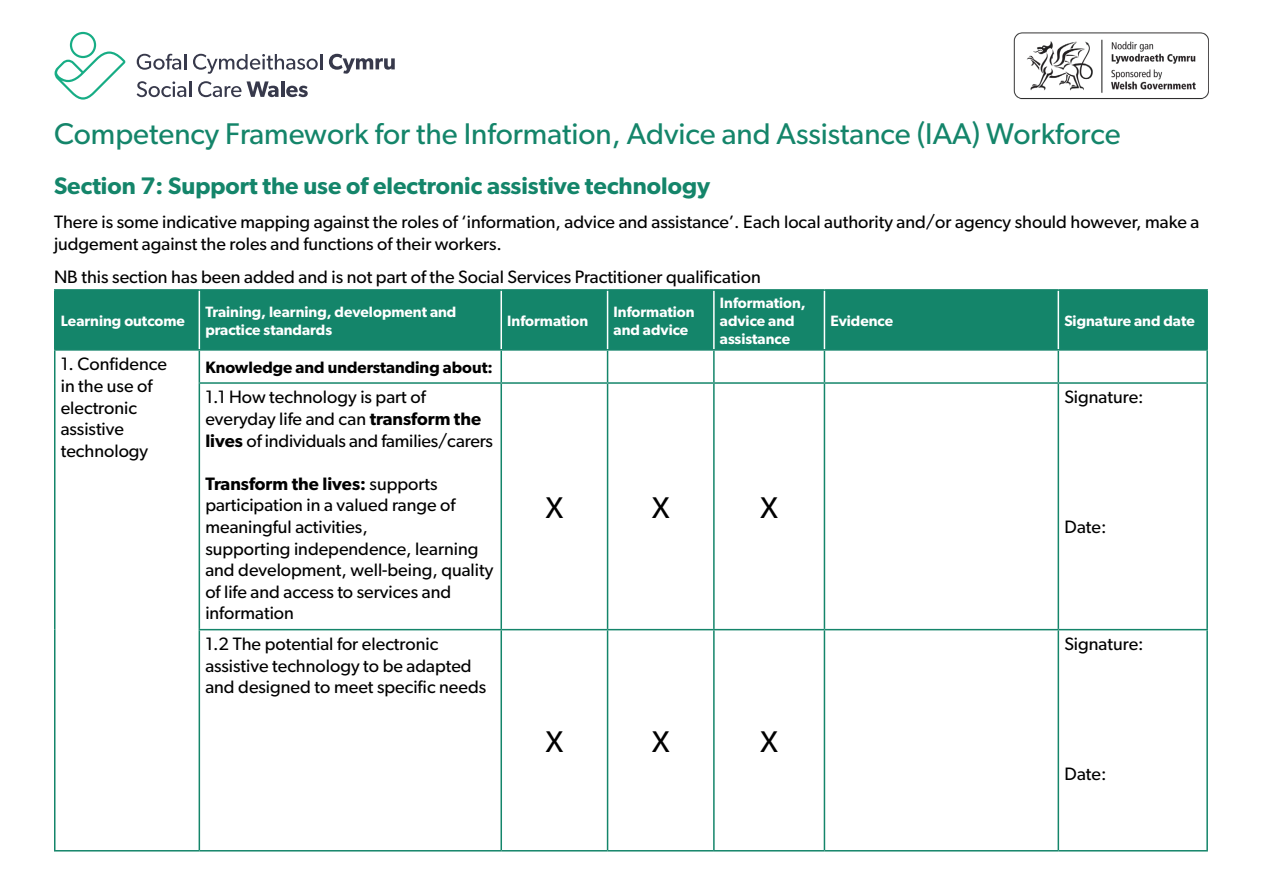
<style>
.page{position:relative;width:1263px;height:893px;background:#fff}
.page>*{position:absolute;margin:0;border:0;box-sizing:border-box;transform-origin:0 0}
.t1{font:30px "Gibson";color:#14856a}
.t2{font:30px "Gibson";color:#000}
.Heading{font:600 24px "Gibson";color:#14856a}
.t3{font:18px/21.6px "Gibson";color:#000}
.Section_header{font:600 16.5px "Gibson";color:#000}
.t4{font:600 15px/18px "Gibson";color:#fff}
.s1{font-weight:600}
</style>
<div class="page">
<div style="left:56px;top:291px;width:1150px;height:58px;background:#14856a"></div>
<hr style="left:54px;top:351px;width:2px;height:32px;background:#14856a">
<hr style="left:199px;top:351px;width:1px;height:31px;background:#14856a">
<hr style="left:500px;top:351px;width:2px;height:31px;background:#14856a">
<hr style="left:607px;top:351px;width:1px;height:31px;background:#14856a">
<hr style="left:713px;top:351px;width:2px;height:31px;background:#14856a">
<hr style="left:824px;top:351px;width:1px;height:31px;background:#14856a">
<hr style="left:1057px;top:351px;width:2px;height:31px;background:#14856a">
<hr style="left:1206px;top:351px;width:2px;height:31px;background:#14856a">
<hr style="left:54px;top:383px;width:2px;height:247px;background:#14856a">
<hr style="left:199px;top:382px;width:302px;height:2px;background:#14856a">
<hr style="left:199px;top:384px;width:1px;height:245px;background:#14856a">
<hr style="left:501px;top:382px;width:107px;height:2px;background:#14856a">
<hr style="left:500px;top:384px;width:2px;height:245px;background:#14856a">
<hr style="left:608px;top:382px;width:106px;height:2px;background:#14856a">
<hr style="left:607px;top:384px;width:1px;height:245px;background:#14856a">
<hr style="left:714px;top:382px;width:110px;height:2px;background:#14856a">
<hr style="left:713px;top:384px;width:2px;height:245px;background:#14856a">
<hr style="left:824px;top:382px;width:234px;height:2px;background:#14856a">
<hr style="left:824px;top:384px;width:1px;height:245px;background:#14856a">
<hr style="left:1058px;top:382px;width:150px;height:2px;background:#14856a">
<hr style="left:1057px;top:384px;width:2px;height:245px;background:#14856a">
<hr style="left:1206px;top:384px;width:2px;height:245px;background:#14856a">
<hr style="left:54px;top:630px;width:2px;height:220px;background:#14856a">
<hr style="left:199px;top:629px;width:302px;height:1px;background:#14856a">
<hr style="left:199px;top:630px;width:1px;height:220px;background:#14856a">
<hr style="left:501px;top:629px;width:107px;height:1px;background:#14856a">
<hr style="left:500px;top:630px;width:2px;height:220px;background:#14856a">
<hr style="left:608px;top:629px;width:106px;height:1px;background:#14856a">
<hr style="left:607px;top:630px;width:1px;height:220px;background:#14856a">
<hr style="left:714px;top:629px;width:110px;height:1px;background:#14856a">
<hr style="left:713px;top:630px;width:2px;height:220px;background:#14856a">
<hr style="left:824px;top:629px;width:234px;height:1px;background:#14856a">
<hr style="left:824px;top:630px;width:1px;height:220px;background:#14856a">
<hr style="left:1058px;top:629px;width:150px;height:1px;background:#14856a">
<hr style="left:1057px;top:630px;width:2px;height:220px;background:#14856a">
<hr style="left:1206px;top:630px;width:2px;height:220px;background:#14856a">
<hr style="left:54px;top:850px;width:145px;height:1px;background:#14856a">
<hr style="left:199px;top:850px;width:302px;height:1px;background:#14856a">
<hr style="left:501px;top:850px;width:107px;height:1px;background:#14856a">
<hr style="left:608px;top:850px;width:106px;height:1px;background:#14856a">
<hr style="left:714px;top:850px;width:110px;height:1px;background:#14856a">
<hr style="left:824px;top:850px;width:234px;height:1px;background:#14856a">
<hr style="left:1058px;top:850px;width:150px;height:1px;background:#14856a">
<hr style="left:199px;top:291px;width:1px;height:58px;background:#fff">
<hr style="left:500px;top:291px;width:2px;height:58px;background:#fff">
<hr style="left:607px;top:291px;width:1px;height:58px;background:#fff">
<hr style="left:713px;top:291px;width:2px;height:58px;background:#fff">
<hr style="left:824px;top:291px;width:1px;height:58px;background:#fff">
<hr style="left:1057px;top:291px;width:2px;height:58px;background:#fff">
<hr style="left:54px;top:289px;width:145px;height:2px;background:#14856a">
<hr style="left:54px;top:291px;width:2px;height:58px;background:#14856a">
<hr style="left:199px;top:289px;width:302px;height:2px;background:#14856a">
<hr style="left:501px;top:289px;width:107px;height:2px;background:#14856a">
<hr style="left:608px;top:289px;width:106px;height:2px;background:#14856a">
<hr style="left:714px;top:289px;width:110px;height:2px;background:#14856a">
<hr style="left:824px;top:289px;width:234px;height:2px;background:#14856a">
<hr style="left:1058px;top:289px;width:150px;height:2px;background:#14856a">
<hr style="left:1206px;top:291px;width:2px;height:58px;background:#14856a">
<hr style="left:54px;top:349px;width:145px;height:2px;background:#14856a">
<hr style="left:199px;top:349px;width:302px;height:2px;background:#14856a">
<hr style="left:501px;top:349px;width:107px;height:2px;background:#14856a">
<hr style="left:608px;top:349px;width:106px;height:2px;background:#14856a">
<hr style="left:714px;top:349px;width:110px;height:2px;background:#14856a">
<hr style="left:824px;top:349px;width:234px;height:2px;background:#14856a">
<hr style="left:1058px;top:349px;width:150px;height:2px;background:#14856a">
<img style="left:1013px;top:32px;width:196px;height:68px">
<svg style="left:137px;top:54px;width:49px;height:16px"></svg>
<svg style="left:193px;top:54px;width:129px;height:20px"></svg>
<svg style="left:329px;top:54px;width:66px;height:20px"></svg>
<svg style="left:137px;top:81px;width:54px;height:16px"></svg>
<svg style="left:198px;top:81px;width:43px;height:16px"></svg>
<svg style="left:247px;top:81px;width:31px;height:16px"></svg>
<hr style="left:281px;top:81px;width:3px;height:16px;background:#37394b">
<svg style="left:286px;top:86px;width:22px;height:11px"></svg>
<svg style="left:55px;top:32px;width:71px;height:68px"></svg>
<p class="t1" style="left:54px;top:116px;width:1068px">Competency Framework for the Information, Advice and Assistance (IAA) Workforce</p>
<h1 class="Heading" style="left:54px;top:172px;width:658px">Section 7: Support the use of electronic assistive technology</h1>
<p class="t3" style="left:54px;top:211px;width:1147px">There is some indicative mapping against the roles of ‘information, advice and assistance’. Each local authority and/or agency should however, make a judgement against the roles and functions of their workers.</p>
<p class="t3" style="left:54px;top:266px;width:708px">NB this section has been added and is not part of the Social Services Practitioner qualification</p>
<p class="t4" style="left:61px;top:311px;width:126px">Learning outcome</p>
<p class="t4" style="left:205px;top:302px;width:253px">Training, learning, development and practice standards</p>
<p class="t4" style="left:507px;top:311px;width:83px">Information</p>
<p class="t4" style="left:614px;top:302px;width:83px">Information and advice</p>
<p class="t4" style="left:720px;top:293px;width:87px">Information, advice and assistance</p>
<p class="t4" style="left:830px;top:311px;width:64px">Evidence</p>
<p class="t4" style="left:1064px;top:311px;width:132px">Signature and date</p>
<p class="t3" style="left:61px;top:353px;width:108px">1. Confidence in the use of electronic assistive technology</p>
<h2 class="Section_header" style="left:205px;top:357px;width:289px">Knowledge and understanding about:</h2>
<p class="t3" style="left:205px;top:386px;width:289px">1.1 How technology is part of everyday life and can <span class="s1">transform the lives</span> of individuals and families/carers</p>
<p class="t3" style="left:205px;top:472px;width:252px"><span class="s1">Transform the lives:</span> supports participation in a valued range of meaningful activities,</p>
<p class="t3" style="left:205px;top:537px;width:289px">supporting independence, learning and development, well-being, quality of life and access to services and information</p>
<p class="t3" style="left:205px;top:633px;width:282px">1.2 The potential for electronic assistive technology to be adapted and designed to meet specific needs</p>
<p class="t2" style="left:546px;top:490px;width:19px">X</p>
<p class="t2" style="left:652px;top:490px;width:19px">X</p>
<p class="t2" style="left:760px;top:490px;width:19px">X</p>
<p class="t2" style="left:546px;top:724px;width:19px">X</p>
<p class="t2" style="left:652px;top:724px;width:19px">X</p>
<p class="t2" style="left:760px;top:724px;width:19px">X</p>
<p class="t3" style="left:1064px;top:386px;width:81px">Signature:</p>
<p class="t3" style="left:1064px;top:516px;width:44px">Date:</p>
<p class="t3" style="left:1064px;top:633px;width:81px">Signature:</p>
<p class="t3" style="left:1064px;top:762px;width:44px">Date:</p>
</div>
